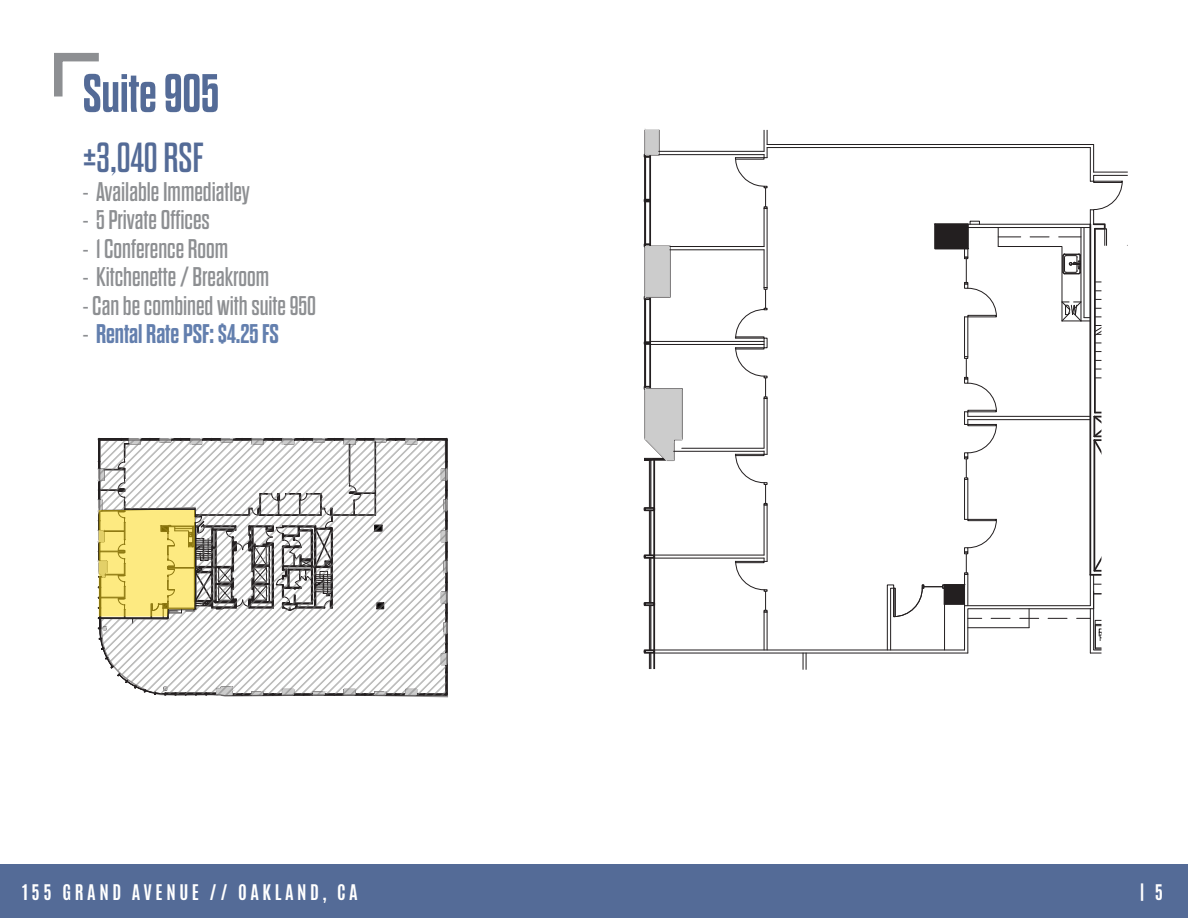
<style>
.page{position:relative;width:1188px;height:918px;background:#fff}
.page>*{position:absolute;margin:0;border:0;box-sizing:border-box;transform-origin:0 0}
.t1{font:700 54px "Dharma Gothic E";color:#546b97}
.t2{font:42px "Dharma Gothic E";color:#546b97}
.t3{font:27px "Dharma Gothic E";color:#8d8f92}
.t4{font:700 27px "Dharma Gothic E";color:#637fae}
.t5{font:700 18px "Antonio";letter-spacing:.2em;color:#fff}
.s1{font-weight:400;color:#8d8f92}
</style>
<div class="page">
<div style="left:0;top:864px;width:1188px;height:54px;background:#546b97"></div>
<svg style="left:54px;top:52px;width:45px;height:45px"></svg>
<hr style="left:649px;top:605px;width:1px;height:45px;background:#231f20">
<hr style="left:650px;top:605px;width:1px;height:45px;background:#231f20">
<hr style="left:651px;top:605px;width:1px;height:45px;background:#231f20">
<hr style="left:651px;top:459px;width:1px;height:49px;background:#231f20">
<hr style="left:650px;top:459px;width:1px;height:49px;background:#231f20">
<hr style="left:649px;top:459px;width:1px;height:49px;background:#231f20">
<hr style="left:651px;top:510px;width:1px;height:45px;background:#231f20">
<hr style="left:650px;top:510px;width:1px;height:45px;background:#231f20">
<hr style="left:649px;top:510px;width:1px;height:45px;background:#231f20">
<hr style="left:651px;top:558px;width:1px;height:45px;background:#231f20">
<hr style="left:650px;top:558px;width:1px;height:45px;background:#231f20">
<hr style="left:649px;top:558px;width:1px;height:45px;background:#231f20">
<svg style="left:643px;top:601px;width:13px;height:6px"></svg>
<svg style="left:643px;top:554px;width:13px;height:6px"></svg>
<svg style="left:643px;top:506px;width:13px;height:6px"></svg>
<svg style="left:643px;top:648px;width:13px;height:21px"></svg>
<hr style="left:653px;top:460px;width:2px;height:211px;background:#231f20">
<hr style="left:645px;top:201px;width:1px;height:43px;background:#231f20">
<hr style="left:644px;top:157px;width:1px;height:87px;background:#231f20">
<hr style="left:649px;top:155px;width:2px;height:92px;background:#231f20">
<hr style="left:645px;top:157px;width:1px;height:43px;background:#231f20">
<svg style="left:643px;top:242px;width:41px;height:220px"></svg>
<svg style="left:643px;top:129px;width:18px;height:30px"></svg>
<hr style="left:1094px;top:229px;width:2px;height:184px;background:#231f20">
<hr style="left:1095px;top:343px;width:33px;height:1px;background:#231f20">
<hr style="left:1095px;top:351px;width:33px;height:1px;background:#231f20">
<hr style="left:1089px;top:224px;width:2px;height:351px;background:#231f20">
<svg style="left:803px;top:654px;width:4px;height:16px"></svg>
<hr style="left:650px;top:341px;width:114px;height:1px;background:#231f20">
<hr style="left:650px;top:344px;width:114px;height:1px;background:#231f20">
<hr style="left:654px;top:558px;width:110px;height:1px;background:#231f20">
<hr style="left:654px;top:555px;width:110px;height:1px;background:#231f20">
<hr style="left:670px;top:246px;width:94px;height:1px;background:#231f20">
<hr style="left:670px;top:249px;width:94px;height:1px;background:#231f20">
<hr style="left:659px;top:154px;width:105px;height:1px;background:#231f20">
<hr style="left:659px;top:151px;width:105px;height:1px;background:#231f20">
<hr style="left:964px;top:317px;width:1px;height:40px;background:#231f20">
<hr style="left:764px;top:505px;width:1px;height:50px;background:#231f20">
<hr style="left:767px;top:505px;width:1px;height:56px;background:#231f20">
<hr style="left:767px;top:612px;width:1px;height:38px;background:#231f20">
<hr style="left:764px;top:612px;width:1px;height:38px;background:#231f20">
<hr style="left:767px;top:398px;width:1px;height:56px;background:#231f20">
<hr style="left:764px;top:398px;width:1px;height:50px;background:#231f20">
<hr style="left:767px;top:208px;width:1px;height:80px;background:#231f20">
<hr style="left:764px;top:208px;width:1px;height:39px;background:#231f20">
<hr style="left:764px;top:250px;width:1px;height:38px;background:#231f20">
<hr style="left:674px;top:451px;width:90px;height:1px;background:#231f20">
<hr style="left:682px;top:448px;width:82px;height:1px;background:#231f20">
<svg style="left:735px;top:347px;width:32px;height:52px"></svg>
<svg style="left:735px;top:557px;width:33px;height:56px"></svg>
<svg style="left:735px;top:450px;width:33px;height:55px"></svg>
<svg style="left:735px;top:287px;width:32px;height:51px"></svg>
<svg style="left:735px;top:130px;width:33px;height:79px"></svg>
<hr style="left:654px;top:649px;width:311px;height:2px;background:#231f20">
<hr style="left:654px;top:653px;width:314px;height:1px;background:#231f20">
<hr style="left:767px;top:144px;width:327px;height:1px;background:#231f20">
<hr style="left:767px;top:147px;width:323px;height:1px;background:#231f20">
<svg style="left:934px;top:145px;width:194px;height:192px"></svg>
<div style="left:970px;top:221px;width:10px;height:4px;border:1px solid #231f20"></div>
<hr style="left:967px;top:317px;width:1px;height:40px;background:#231f20">
<svg style="left:886px;top:356px;width:216px;height:298px"></svg>
<svg style="left:97px;top:437px;width:351px;height:260px"></svg>
<p class="t1" style="left:83px;top:66px;width:138px">Suite 905</p>
<p class="t2" style="left:83px;top:137px;width:122px">±3,040 RSF</p>
<p class="t3" style="left:83px;top:178px;width:169px">- Available Immediatley</p>
<p class="t3" style="left:83px;top:206px;width:129px">- 5 Private Offices</p>
<p class="t3" style="left:83px;top:235px;width:147px">- 1 Conference Room</p>
<p class="t3" style="left:83px;top:263px;width:188px">- Kitchenette / Breakroom</p>
<p class="t3" style="left:83px;top:292px;width:235px">- Can be combined with suite 950</p>
<p class="t4" style="left:83px;top:320px;width:198px"><span class="s1">-</span> Rental Rate PSF: $4.25 FS</p>
<p class="t5" style="left:22px;top:878px;width:337px">155 GRAND AVENUE // OAKLAND, CA</p>
<p class="t5" style="left:1140px;top:878px;width:25px">| 5</p>
</div>
